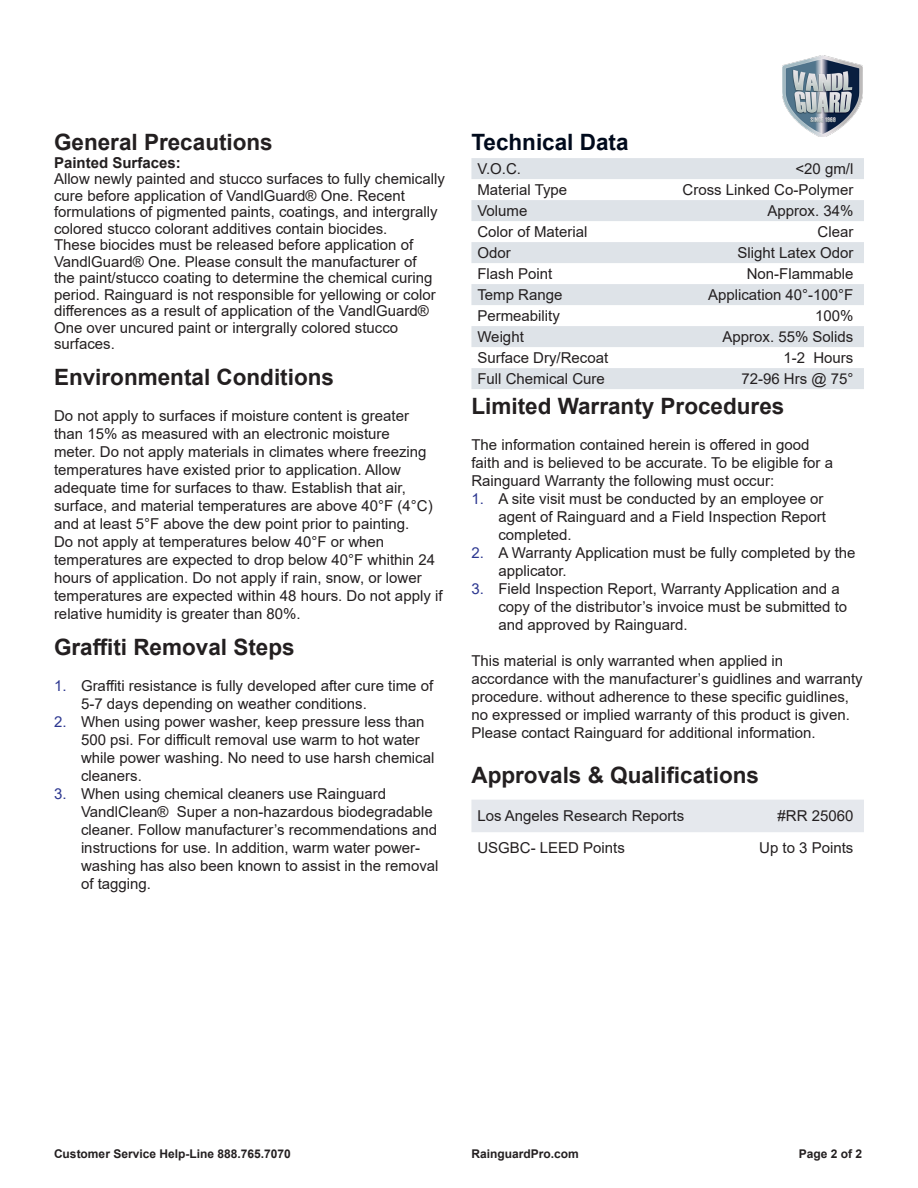
<style>
.page{position:relative;width:918px;height:1188px;background:#fff}
.page>*{position:absolute;margin:0;border:0;box-sizing:border-box;transform-origin:0 0}
.Subtitle{font:700 22.5px "Arial";color:#231f20}
.Paragraph_Style_1{font:700 22.5px "Arial";color:#231f20}
.Bullets{font:700 22.5px "Arial";color:#231f20}
.Subtitle-2{font:700 22.5px "Arial";color:#000a1c}
.Subtitle-3{font:15px/18px "Arial";color:#231f20}
.Bullets-2{font:700 15px "Arial";color:#231f20}
.t1{font:700 12px "Arial";color:#231f20}
.s1{color:#2c3790}
</style>
<div class="page">
<img style="left:782px;top:55px;width:81px;height:82px">
<div style="left:471px;top:800px;width:393px;height:32px;background:#e5e8ed"></div>
<svg style="left:471px;top:158px;width:393px;height:231px;fill:#dee3e8"></svg>
<p class="Bullets" style="left:54px;top:126px;width:220px">General Precautions</p>
<p class="Bullets-2" style="left:54px;top:152px;width:128px">Painted Surfaces:</p>
<p class="Subtitle-3" style="left:54px;top:170px;width:392px;line-height:16.5px">Allow newly painted and stucco surfaces to fully chemically cure before application of VandlGuard® One. Recent formulations of pigmented paints, coatings, and intergrally colored stucco colorant additives contain biocides.<br>These biocides must be released before application of VandlGuard® One. Please consult the manufacturer of<br>the paint/stucco coating to determine the chemical curing period. Rainguard is not responsible for yellowing or color differences as a result of application of the VandlGuard® One over uncured paint or intergrally colored stucco surfaces.</p>
<p class="Subtitle" style="left:54px;top:361px;width:282px">Environmental Conditions</p>
<p class="Subtitle-3" style="left:54px;top:407px;width:390px">Do not apply to surfaces if moisture content is greater<br>than 15% as measured with an electronic moisture<br>meter. Do not apply materials in climates where freezing temperatures have existed prior to application. Allow adequate time for surfaces to thaw. Establish that air, surface, and material temperatures are above 40°F (4°C) and at least 5°F above the dew point prior to painting.<br>Do not apply at temperatures below 40°F or when temperatures are expected to drop below 40°F whithin 24 hours of application. Do not apply if rain, snow, or lower temperatures are expected within 48 hours. Do not apply if relative humidity is greater than 80%.</p>
<p class="Subtitle" style="left:54px;top:631px;width:242px">Graffiti Removal Steps</p>
<p class="Subtitle-3" style="left:81px;top:677px;width:354px;text-indent:-27px"><span class="s1">1.</span> Graffiti resistance is fully developed after cure time of<br>5-7 days depending on weather conditions.</p>
<p class="Subtitle-3" style="left:81px;top:713px;width:355px;text-indent:-27px"><span class="s1">2.</span> When using power washer, keep pressure less than 500 psi. For difficult removal use warm to hot water while power washing. No need to use harsh chemical cleaners.</p>
<p class="Subtitle-3" style="left:81px;top:785px;width:359px;text-indent:-27px"><span class="s1">3.</span> When using chemical cleaners use Rainguard VandlClean® Super a non-hazardous biodegradable cleaner. Follow manufacturer’s recommendations and instructions for use. In addition, warm water power&shy;washing has also been known to assist in the removal of tagging.</p>
<p class="Subtitle-2" style="left:471px;top:126px;width:159px">Technical Data</p>
<p class="Subtitle-3" style="left:477px;top:160px;width:45px">V.O.C.</p>
<p class="Subtitle-3" style="left:796px;top:160px;width:59px">&lt;20 gm/l</p>
<p class="Subtitle-3" style="left:477px;top:181px;width:91px">Material Type</p>
<p class="Subtitle-3" style="left:683px;top:181px;width:172px">Cross Linked Co-Polymer</p>
<p class="Subtitle-3" style="left:477px;top:202px;width:52px">Volume</p>
<p class="Subtitle-3" style="left:768px;top:202px;width:87px">Approx. 34%</p>
<p class="Subtitle-3" style="left:477px;top:223px;width:112px">Color of Material</p>
<p class="Subtitle-3" style="left:818px;top:223px;width:37px">Clear</p>
<p class="Subtitle-3" style="left:477px;top:244px;width:35px">Odor</p>
<p class="Subtitle-3" style="left:738px;top:244px;width:117px">Slight Latex Odor</p>
<p class="Subtitle-3" style="left:477px;top:265px;width:77px">Flash Point</p>
<p class="Subtitle-3" style="left:747px;top:265px;width:108px">Non-Flammable</p>
<p class="Subtitle-3" style="left:477px;top:286px;width:87px">Temp Range</p>
<p class="Subtitle-3" style="left:708px;top:286px;width:147px">Application 40°-100°F</p>
<p class="Subtitle-3" style="left:477px;top:307px;width:84px">Permeability</p>
<p class="Subtitle-3" style="left:815px;top:307px;width:40px">100%</p>
<p class="Subtitle-3" style="left:477px;top:328px;width:48px">Weight</p>
<p class="Subtitle-3" style="left:723px;top:328px;width:132px">Approx. 55% Solids</p>
<p class="Subtitle-3" style="left:477px;top:349px;width:132px">Surface Dry/Recoat</p>
<p class="Subtitle-3" style="left:783px;top:349px;width:72px">1-2 Hours</p>
<p class="Subtitle-3" style="left:477px;top:370px;width:129px">Full Chemical Cure</p>
<p class="Subtitle-3" style="left:741px;top:370px;width:114px">72-96 Hrs @ 75°</p>
<p class="Subtitle" style="left:471px;top:390px;width:314px">Limited Warranty Procedures</p>
<p class="Subtitle-3" style="left:471px;top:436px;width:363px">The information contained herein is offered in good faith and is believed to be accurate. To be eligible for a<br>Rainguard Warranty the following must occur:</p>
<p class="Subtitle-3" style="left:498px;top:490px;width:329px;text-indent:-27px"><span class="s1">1.</span> A site visit must be conducted by an employee or agent of Rainguard and a Field Inspection Report completed.</p>
<p class="Subtitle-3" style="left:498px;top:544px;width:359px;text-indent:-27px"><span class="s1">2.</span> A Warranty Application must be fully completed by the applicator.</p>
<p class="Subtitle-3" style="left:498px;top:580px;width:350px;text-indent:-27px"><span class="s1">3.</span> Field Inspection Report, Warranty Application and a copy of the distributor’s invoice must be submitted to and approved by Rainguard.</p>
<p class="Subtitle-3" style="left:471px;top:652px;width:393px">This material is only warranted when applied in accordance with the manufacturer’s guidlines and warranty procedure. without adherence to these specific guidlines, no expressed or implied warranty of this product is given.<br>Please contact Rainguard for additional information.</p>
<p class="Paragraph_Style_1" style="left:471px;top:759px;width:289px">Approvals &amp; Qualifications</p>
<p class="Subtitle-3" style="left:477px;top:807px;width:208px">Los Angeles Research Reports</p>
<p class="Subtitle-3" style="left:778px;top:807px;width:77px">#RR 25060</p>
<p class="Subtitle-3" style="left:477px;top:839px;width:149px">USGBC- LEED Points</p>
<p class="Subtitle-3" style="left:759px;top:839px;width:96px">Up to 3 Points</p>
<p class="t1" style="left:54px;top:1145px;width:238px">Customer Service Help-Line 888.765.7070</p>
<p class="t1" style="left:471px;top:1145px;width:109px">RainguardPro.com</p>
<p class="t1" style="left:799px;top:1145px;width:65px">Page 2 of 2</p>
</div>
